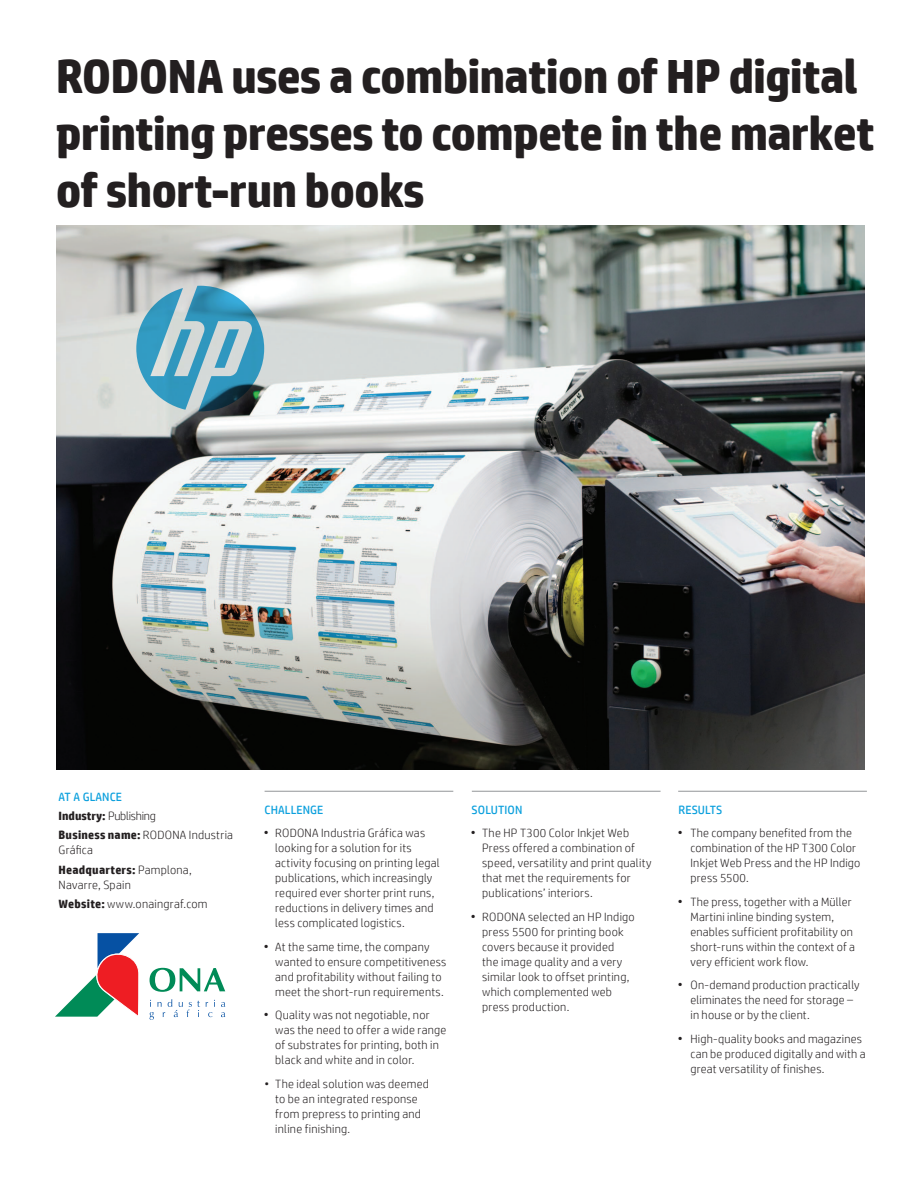
<style>
.page{position:relative;width:918px;height:1188px;background:#fff}
.page>*{position:absolute;margin:0;border:0;box-sizing:border-box;transform-origin:0 0}
.t1{font:700 48px/57px "HP Simplified";letter-spacing:-.02em;color:#231f20}
.bullets{font:300 12px/15px "HP Simplified";letter-spacing:.02em;color:#231f20}
.sub-headers_solution{font:300 12px/15px "HP Simplified";letter-spacing:.02em;color:#231f20}
.sub-headers_solution-2{font:12px "HP Simplified";letter-spacing:.01em;color:#0ca0dd}
.sub-headers_solution-3{font:300 12px "HP Simplified";letter-spacing:-.02em;color:#231f20}
.s1{font-weight:700}
</style>
<div class="page">
<hr style="left:265px;top:791px;width:188px;height:1px;background:#939598">
<hr style="left:472px;top:791px;width:189px;height:1px;background:#939598">
<hr style="left:678px;top:791px;width:189px;height:1px;background:#939598">
<svg style="left:150px;top:968px;width:75px;height:24px"></svg>
<svg style="left:150px;top:999px;width:50px;height:21px"></svg>
<svg style="left:206px;top:1000px;width:9px;height:17px"></svg>
<svg style="left:221px;top:1002px;width:4px;height:15px"></svg>
<svg style="left:55px;top:933px;width:84px;height:84px"></svg>
<img style="left:56px;top:225px;width:808px;height:545px">
<svg style="left:136px;top:286px;width:128px;height:125px"></svg>
<p class="t1" style="left:56px;top:47px;width:820px">RODONA uses a combination of HP digital printing presses to compete in the market of short-run books</p>
<p class="sub-headers_solution-2" style="left:59px;top:790px;width:65px">AT A GLANCE</p>
<p class="sub-headers_solution-3" style="left:59px;top:809px;width:99px"><span class="s1">Industry:</span> Publishing</p>
<p class="sub-headers_solution" style="left:59px;top:828px;width:176px"><span class="s1">Business name:</span> RODONA Industria<br>Gráfica</p>
<p class="sub-headers_solution" style="left:59px;top:862px;width:135px"><span class="s1">Headquarters:</span> Pamplona,<br>Navarre, Spain</p>
<p class="sub-headers_solution" style="left:59px;top:896px;width:151px"><span class="s1">Website:</span> www.onaingraf.com</p>
<p class="sub-headers_solution-2" style="left:265px;top:803px;width:60px">CHALLENGE</p>
<p class="bullets" style="left:275px;top:826px;width:166px;text-indent:-11px">● RODONA Industria Gráfica was looking for a solution for its activity focusing on printing legal publications, which increasingly required ever shorter print runs, reductions in delivery times and less complicated logistics.</p>
<p class="bullets" style="left:275px;top:939px;width:173px;text-indent:-11px">● At the same time, the company wanted to ensure competitiveness and profitability without failing to meet the short-run requirements.</p>
<p class="bullets" style="left:275px;top:1008px;width:173px;text-indent:-11px">● Quality was not negotiable, nor was the need to offer a wide range of substrates for printing, both in black and white and in color.</p>
<p class="bullets" style="left:275px;top:1076px;width:155px;text-indent:-11px">• The ideal solution was deemed to be an integrated response from prepress to printing and inline finishing.</p>
<p class="sub-headers_solution-2" style="left:472px;top:803px;width:52px">SOLUTION</p>
<p class="bullets" style="left:482px;top:826px;width:171px;text-indent:-11px">● The HP T300 Color Inkjet Web<br>Press offered a combination of speed, versatility and print quality that met the requirements for publications’ interiors.</p>
<p class="bullets" style="left:482px;top:909px;width:154px;text-indent:-11px">● RODONA selected an HP Indigo press 5500 for printing book covers because it provided<br>the image quality and a very similar look to offset printing, which complemented web press production.</p>
<p class="sub-headers_solution-2" style="left:679px;top:803px;width:45px">RESULTS</p>
<p class="bullets" style="left:691px;top:826px;width:171px;text-indent:-12px">● The company benefited from the combination of the HP T300 Color<br>Inkjet Web Press and the HP Indigo press 5500.</p>
<p class="bullets" style="left:691px;top:894px;width:166px;text-indent:-12px">● The press, together with a Müller<br>Martini inline binding system, enables sufficient profitability on short-runs within the context of a very efficient work flow.</p>
<p class="bullets" style="left:691px;top:978px;width:171px;text-indent:-12px">● On-demand production practically eliminates the need for storage – in house or by the client.</p>
<p class="bullets" style="left:691px;top:1031px;width:177px;text-indent:-12px">● High-quality books and magazines can be produced digitally and with a great versatility of finishes.</p>
</div>
